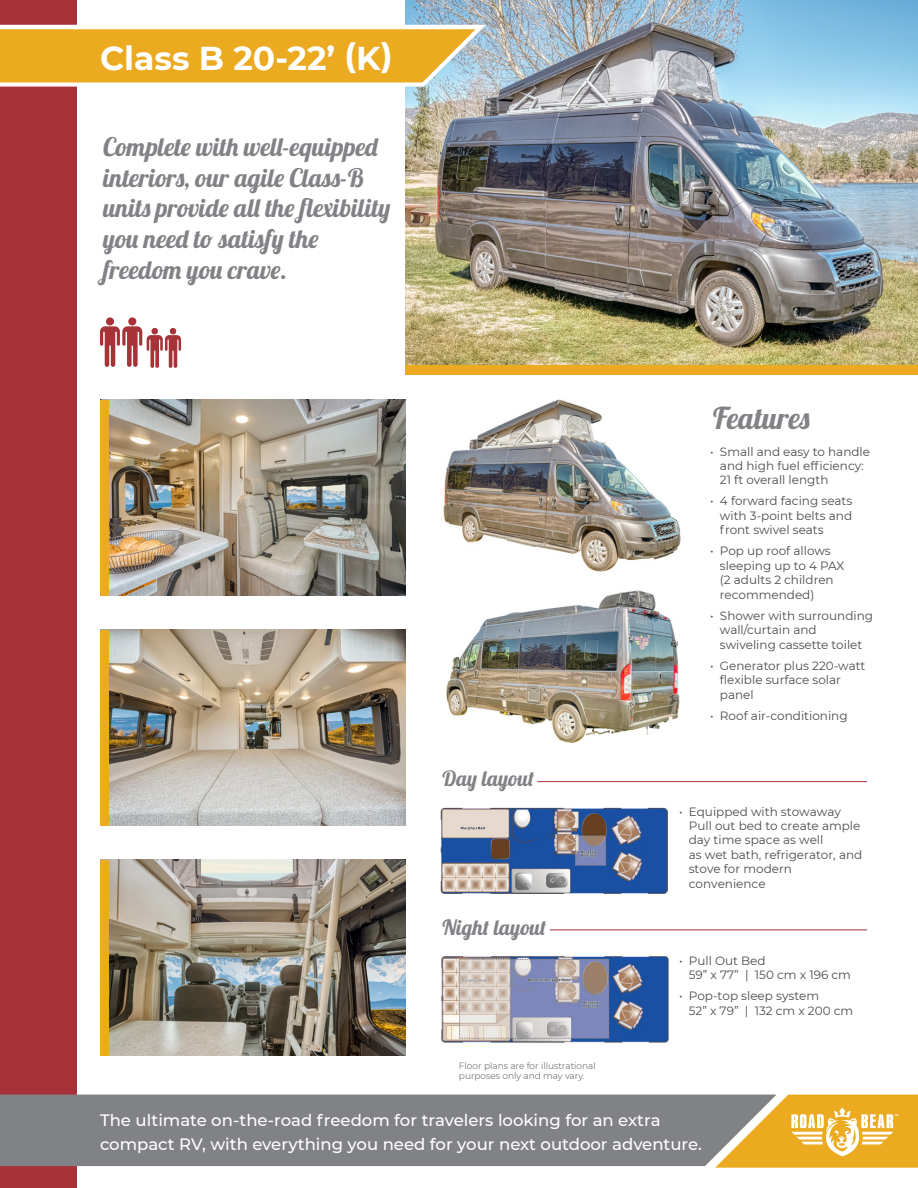
<style>
.page{position:relative;width:918px;height:1188px;background:#fff}
.page>*{position:absolute;margin:0;border:0;box-sizing:border-box;transform-origin:0 0}
.t1{font:700 33px "Montserrat";color:#fff}
.t2{font:30px "Lobster";color:#808285}
.t3{font:25.5px/30.6px "Lobster";color:#808285}
.t4{font:21px "Lobster";color:#808285}
.t5{font:500 16.5px/24px "Montserrat";color:#fff}
.t6{font:12px/14.4px "Montserrat";color:#4b4c4d}
.t7{font:300 9px/10.8px "Montserrat";color:#4b4c4d}
</style>
<div class="page">
<img style="left:405px;top:0;width:513px;height:365px">
<div style="left:0;top:0;width:76px;height:1188px;background:#a73339"></div>
<div style="left:0;top:1095px;width:715px;height:71px;background:#808285"></div>
<svg style="left:0;top:17px;width:488px;height:74px"></svg>
<img style="left:109px;top:400px;width:296px;height:195px">
<img style="left:109px;top:630px;width:296px;height:195px">
<div style="left:100px;top:630px;width:9px;height:195px;background:#ebaa20"></div>
<img style="left:109px;top:860px;width:296px;height:195px">
<div style="left:100px;top:860px;width:9px;height:195px;background:#ebaa20"></div>
<div style="left:405px;top:365px;width:513px;height:9px;background:#ebaa20"></div>
<svg style="left:100px;top:317px;width:81px;height:51px"></svg>
<hr style="left:537px;top:781px;width:330px;height:1px;background:#a73339">
<hr style="left:550px;top:930px;width:317px;height:1px;background:#a73339">
<div style="left:100px;top:400px;width:9px;height:195px;background:#ebaa20"></div>
<svg style="left:715px;top:1095px;width:203px;height:73px;background:#e0b352"></svg>
<img style="left:441px;top:807px;width:227px;height:87px">
<img style="left:441px;top:956px;width:228px;height:87px">
<img style="left:443px;top:399px;width:238px;height:173px">
<img style="left:446px;top:590px;width:234px;height:152px">
<p class="t1" style="left:100px;top:34px;width:294px">Class B 20-22’ (K)</p>
<p class="t3" style="left:103px;top:131px;width:289px">Complete with well-equipped interiors, our agile Class-B units provide all the flexibility you need to satisfy the freedom you crave.</p>
<p class="t4" style="left:443px;top:765px;width:93px">Day layout</p>
<p class="t4" style="left:443px;top:914px;width:105px">Night layout</p>
<p class="t7" style="left:459px;top:1060px;width:138px">Floor plans are for illustrational purposes only and may vary.</p>
<p class="t2" style="left:713px;top:399px;width:99px">Features</p>
<p class="t6" style="left:720px;top:444px;width:152px;text-indent:-10px">• Small and easy to handle and high fuel efficiency:<br>21 ft overall length</p>
<p class="t6" style="left:720px;top:494px;width:134px;text-align:justify;text-indent:-10px">• 4 forward facing seats with 3-point belts and front swivel seats</p>
<p class="t6" style="left:720px;top:544px;width:126px;text-indent:-10px">• Pop up roof allows sleeping up to 4 PAX (2 adults 2 children recommended)</p>
<p class="t6" style="left:720px;top:608px;width:155px;text-indent:-10px">• Shower with surrounding wall/curtain and swiveling cassette toilet</p>
<p class="t6" style="left:720px;top:658px;width:147px;text-indent:-10px">• Generator plus 220-watt flexible surface solar panel</p>
<p class="t6" style="left:710px;top:708px;width:139px">• Roof air-conditioning</p>
<p class="t6" style="left:689px;top:804px;width:175px;text-indent:-10px">• Equipped with stowaway<br>Pull out bed to create ample day time space as well<br>as wet bath, refrigerator, and stove for modern convenience</p>
<p class="t6" style="left:689px;top:953px;width:164px;text-indent:-10px">• Pull Out Bed<br>59” x 77” | 150 cm x 196 cm</p>
<p class="t6" style="left:689px;top:988px;width:166px;text-indent:-10px">• Pop-top sleep system<br>52” x 79” | 132 cm x 200 cm</p>
<p class="t5" style="left:100px;top:1107px;width:604px">The ultimate on-the-road freedom for travelers looking for an extra compact RV, with everything you need for your next outdoor adventure.</p>
</div>
